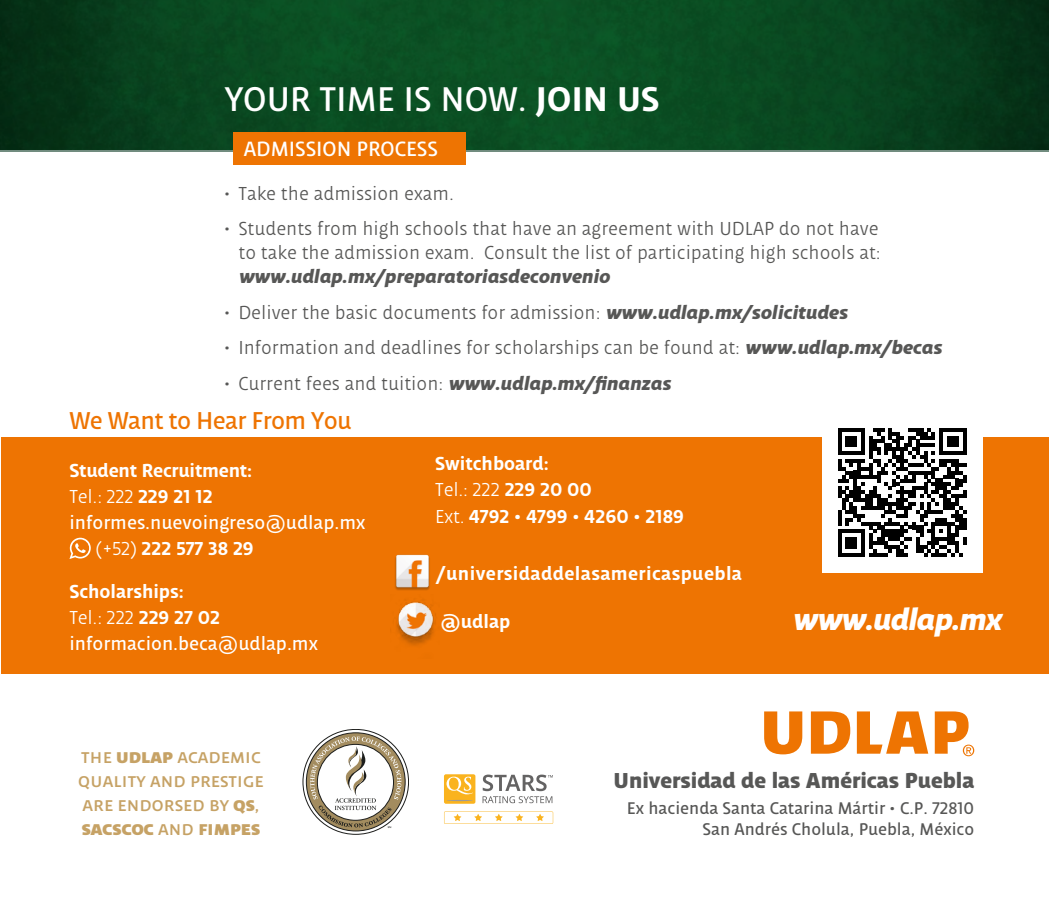
<style>
.page{position:relative;width:1049px;height:908px;background:#fff}
.page>*{position:absolute;margin:0;border:0;box-sizing:border-box;transform-origin:0 0}
.t1{font:36.6px "Udlap Text";color:#fff}
.t2{font:italic 900 32px "Udlap Text";letter-spacing:-.025em;color:#fff}
.t3{font:26px "Udlap Text";letter-spacing:-.025em;color:#ee7402}
.t4{font:900 23px "Udlap Text";color:#575756}
.t5{font:22px "Udlap Text";color:#fff}
.t6{font:300 20px/24px "Udlap Text";color:#575756;text-align:right}
.t7{font:700 20px/26px "Udlap Text";color:#fff}
.t8{font:20px/26px "Udlap Text";color:#fff}
.t9{font:20px/24px "Udlap Text Sc";letter-spacing:-.025em;color:#c6a265}
.t10{font:italic 900 20px "Udlap Text";color:#575756}
.t11{font:700 20px "Udlap Text";letter-spacing:.02em;color:#fff}
.t12{font:300 20px "Udlap Text";color:#fff}
.t13{font:18px/21.6px "Udlap Text";color:#575756;text-align:right}
.s1{font-weight:700}
.s2{font-weight:900;font-style:italic}
.s3{font-weight:300}
.s4{font-weight:900}
</style>
<div class="page">
<img style="left:0;top:0;width:1049px;height:150px">
<div style="left:233px;top:132px;width:233px;height:33px;background:#ee7402"></div>
<div style="left:1px;top:437px;width:1048px;height:236px;background:#ee7402"></div>
<img style="left:395px;top:554px;width:35px;height:37px">
<img style="left:396px;top:602px;width:40px;height:44px">
<svg style="left:69px;top:537px;width:22px;height:21px"></svg>
<div style="left:822px;top:412px;width:160px;height:160px;background:#fff"></div>
<svg style="left:838px;top:428px;width:128px;height:128px"></svg>
<svg style="left:764px;top:711px;width:38px;height:43px"></svg>
<svg style="left:857px;top:711px;width:71px;height:42px"></svg>
<svg style="left:935px;top:711px;width:39px;height:45px"></svg>
<svg style="left:811px;top:711px;width:39px;height:42px"></svg>
<svg style="left:444px;top:774px;width:31px;height:29px"></svg>
<svg style="left:446px;top:776px;width:27px;height:24px"></svg>
<svg style="left:482px;top:774px;width:71px;height:28px"></svg>
<svg style="left:444px;top:811px;width:109px;height:12px"></svg>
<svg style="left:303px;top:729px;width:106px;height:105px"></svg>
<h1 class="t1" style="left:225px;top:78px;width:436px">YOUR TIME IS NOW. <span class="s1">JOIN US</span></h1>
<p class="t5" style="left:244px;top:136px;width:196px">ADMISSION PROCESS</p>
<p class="t6" style="left:224px;top:182px;width:231px">• Take the admission exam.</p>
<p class="t6" style="left:224px;top:217px;width:658px">• Students from high schools that have an agreement with UDLAP do not have to take the admission exam. Consult the list of participating high schools at:</p>
<p class="t10" style="left:238px;top:264px;width:373px">www.udlap.mx/preparatoriasdeconvenio</p>
<p class="t6" style="left:224px;top:300px;width:624px">• Deliver the basic documents for admission: <span class="s2">www.udlap.mx/solicitudes</span></p>
<p class="t6" style="left:224px;top:336px;width:719px">• Information and deadlines for scholarships can be found at: <span class="s2">www.udlap.mx/becas</span></p>
<p class="t6" style="left:224px;top:371px;width:448px">• Current fees and tuition: <span class="s2">www.udlap.mx/finanzas</span></p>
<h3 class="t3" style="left:69px;top:405px;width:284px">We Want to Hear From You</h3>
<p class="t7" style="left:69px;top:457px;width:184px">Student Recruitment:</p>
<p class="t12" style="left:69px;top:485px;width:145px">Tel.: 222 <span class="s1">229 21 12</span></p>
<p class="t8" style="left:69px;top:509px;width:297px">informes.nuevoingreso@udlap.mx</p>
<p class="t7" style="left:96px;top:535px;width:160px"><span class="s3">(+52)</span> 222 577 38 29</p>
<p class="t8" style="left:69px;top:578px;width:250px"><span class="s1">Scholarships:<br></span><span class="s3">Tel.: 222</span> <span class="s1">229 27 02 </span>informacion.beca@udlap.mx</p>
<p class="t9" style="left:78px;top:744px;width:187px">the <span class="s4">udlap</span> academic quality and prestige are endorsed by <span class="s4">qs</span>, <span class="s4">sacscoc</span> and <span class="s4">fimpes</span></p>
<p class="t7" style="left:435px;top:451px;width:250px">Switchboard:<br><span class="s3">Tel.: 222</span> 229 20 00<br><span class="s3">Ext.</span> 4792 • 4799 • 4260 • 2189</p>
<p class="t11" style="left:436px;top:561px;width:308px">/universidaddelasamericaspuebla</p>
<p class="t7" style="left:441px;top:608px;width:71px">@udlap</p>
<h2 class="t2" style="left:792px;top:599px;width:210px">www.udlap.mx</h2>
<p class="t4" style="left:614px;top:765px;width:362px">Universidad de las Américas Puebla</p>
<p class="t13" style="left:627px;top:796px;width:349px">Ex hacienda Santa Catarina Mártir • C.P. 72810<br>San Andrés Cholula, Puebla, México</p>
</div>
